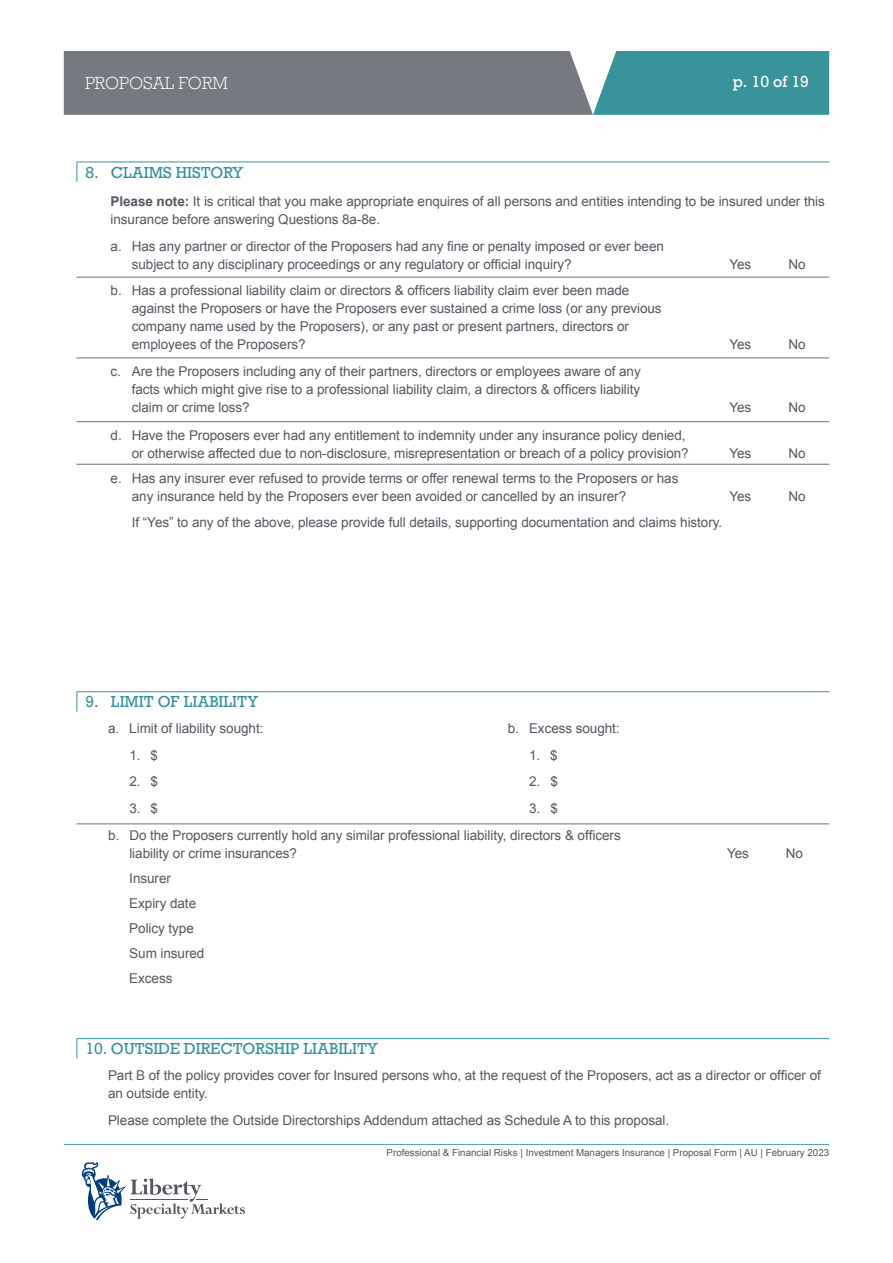
<style>
.page{position:relative;width:893px;height:1263px;background:#fff}
.page>*{position:absolute;margin:0;border:0;box-sizing:border-box;transform-origin:0 0}
.t1{font:300 18px "Rockwell Std";color:#fff}
.t2{font:15px "Rockwell";letter-spacing:-.005em;color:#38939b}
.t3{font:15px "Rockwell";color:#fff}
.t4{font:13.5px/18px "Arial";letter-spacing:-.005em;color:#545861}
.t5{font:9.75px "Arial";color:#545861}
.s1{font-weight:700}
</style>
<div class="page">
<svg style="left:64px;top:51px;width:765px;height:64px;background:#68858c"></svg>
<hr style="left:64px;top:1144px;width:765px;height:1px;background:#5fa4ac">
<svg style="left:82px;top:1162px;width:163px;height:58px"></svg>
<hr style="left:77px;top:162px;width:752px;height:1px;background:#38939b">
<svg style="left:77px;top:162px;width:1px;height:20px"></svg>
<hr style="left:77px;top:277px;width:752px;height:1px;background:#6e717a">
<hr style="left:77px;top:358px;width:752px;height:1px;background:#6e717a">
<hr style="left:77px;top:421px;width:752px;height:1px;background:#6e717a">
<hr style="left:77px;top:464px;width:752px;height:1px;background:#6e717a">
<hr style="left:77px;top:691px;width:752px;height:1px;background:#38939b">
<svg style="left:77px;top:692px;width:1px;height:19px"></svg>
<hr style="left:77px;top:824px;width:752px;height:1px;background:#6e717a">
<hr style="left:77px;top:1038px;width:752px;height:1px;background:#38939b">
<svg style="left:77px;top:1039px;width:1px;height:19px"></svg>
<h1 class="t1" style="left:85px;top:73px;width:144px">PROPOSAL FORM</h1>
<p class="t3" style="left:733px;top:72px;width:78px">p. 10 of 19</p>
<p class="t2" style="left:85px;top:163px;width:160px">8. CLAIMS HISTORY</p>
<p class="t4" style="left:111px;top:193px;width:716px"><span class="s1">Please note:</span> It is critical that you make appropriate enquires of all persons and entities intending to be insured under this insurance before answering Questions 8a-8e.</p>
<p class="t4" style="left:132px;top:237px;width:534px;text-indent:-21px">a. Has any partner or director of the Proposers had any fine or penalty imposed or ever been subject to any disciplinary proceedings or any regulatory or official inquiry?</p>
<p class="t4" style="left:729px;top:255px;width:23px">Yes</p>
<p class="t4" style="left:788px;top:255px;width:19px">No</p>
<p class="t4" style="left:132px;top:282px;width:531px;text-indent:-21px">b. Has a professional liability claim or directors &amp; officers liability claim ever been made against the Proposers or have the Proposers ever sustained a crime loss (or any previous company name used by the Proposers), or any past or present partners, directors or employees of the Proposers?</p>
<p class="t4" style="left:132px;top:363px;width:510px;text-align:justify;text-indent:-21px">c. Are the Proposers including any of their partners, directors or employees aware of any facts which might give rise to a professional liability claim, a directors &amp; officers liability claim or crime loss?</p>
<p class="t4" style="left:111px;top:426px;width:580px;text-align:right">d. Have the Proposers ever had any entitlement to indemnity under any insurance policy denied, or otherwise affected due to non-disclosure, misrepresentation or breach of a policy provision?</p>
<p class="t4" style="left:132px;top:469px;width:548px;text-indent:-21px">e. Has any insurer ever refused to provide terms or offer renewal terms to the Proposers or has any insurance held by the Proposers ever been avoided or cancelled by an insurer?</p>
<p class="t4" style="left:132px;top:513px;width:592px">If “Yes” to any of the above, please provide full details, supporting documentation and claims history.</p>
<p class="t4" style="left:729px;top:336px;width:23px">Yes</p>
<p class="t4" style="left:788px;top:336px;width:19px">No</p>
<p class="t4" style="left:729px;top:399px;width:23px">Yes</p>
<p class="t4" style="left:788px;top:399px;width:19px">No</p>
<p class="t4" style="left:729px;top:444px;width:23px">Yes</p>
<p class="t4" style="left:788px;top:444px;width:19px">No</p>
<p class="t4" style="left:729px;top:487px;width:23px">Yes</p>
<p class="t4" style="left:788px;top:487px;width:19px">No</p>
<p class="t2" style="left:85px;top:693px;width:175px">9. LIMIT OF LIABILITY</p>
<p class="t4" style="left:108px;top:720px;width:157px">a. Limit of liability sought:</p>
<p class="t4" style="left:508px;top:720px;width:113px">b. Excess sought:</p>
<p class="t4" style="left:129px;top:746px;width:30px">1. $</p>
<p class="t4" style="left:529px;top:746px;width:30px">1. $</p>
<p class="t4" style="left:129px;top:773px;width:30px">2. $</p>
<p class="t4" style="left:529px;top:773px;width:30px">2. $</p>
<p class="t4" style="left:129px;top:799px;width:30px">3. $</p>
<p class="t4" style="left:108px;top:795px;width:514px;line-height:26.8px;text-indent:421px">3. $<br>b. Do the Proposers currently hold any similar professional liability, directors &amp; officers</p>
<p class="t4" style="left:129px;top:844px;width:169px">liability or crime insurances?</p>
<p class="t4" style="left:727px;top:844px;width:23px">Yes</p>
<p class="t4" style="left:786px;top:844px;width:19px">No</p>
<p class="t4" style="left:129px;top:865px;width:77px;line-height:25px">Insurer<br>Expiry date<br>Policy type<br>Sum insured<br>Excess</p>
<p class="t2" style="left:85px;top:1039px;width:294px">10. OUTSIDE DIRECTORSHIP LIABILITY</p>
<p class="t4" style="left:108px;top:1067px;width:714px">Part B of the policy provides cover for Insured persons who, at the request of the Proposers, act as a director or officer of an outside entity.</p>
<p class="t4" style="left:108px;top:1111px;width:563px">Please complete the Outside Directorships Addendum attached as Schedule A to this proposal.</p>
<p class="t5" style="left:387px;top:1146px;width:444px">Professional &amp; Financial Risks | Investment Managers Insurance | Proposal Form | AU | February 2023</p>
</div>
